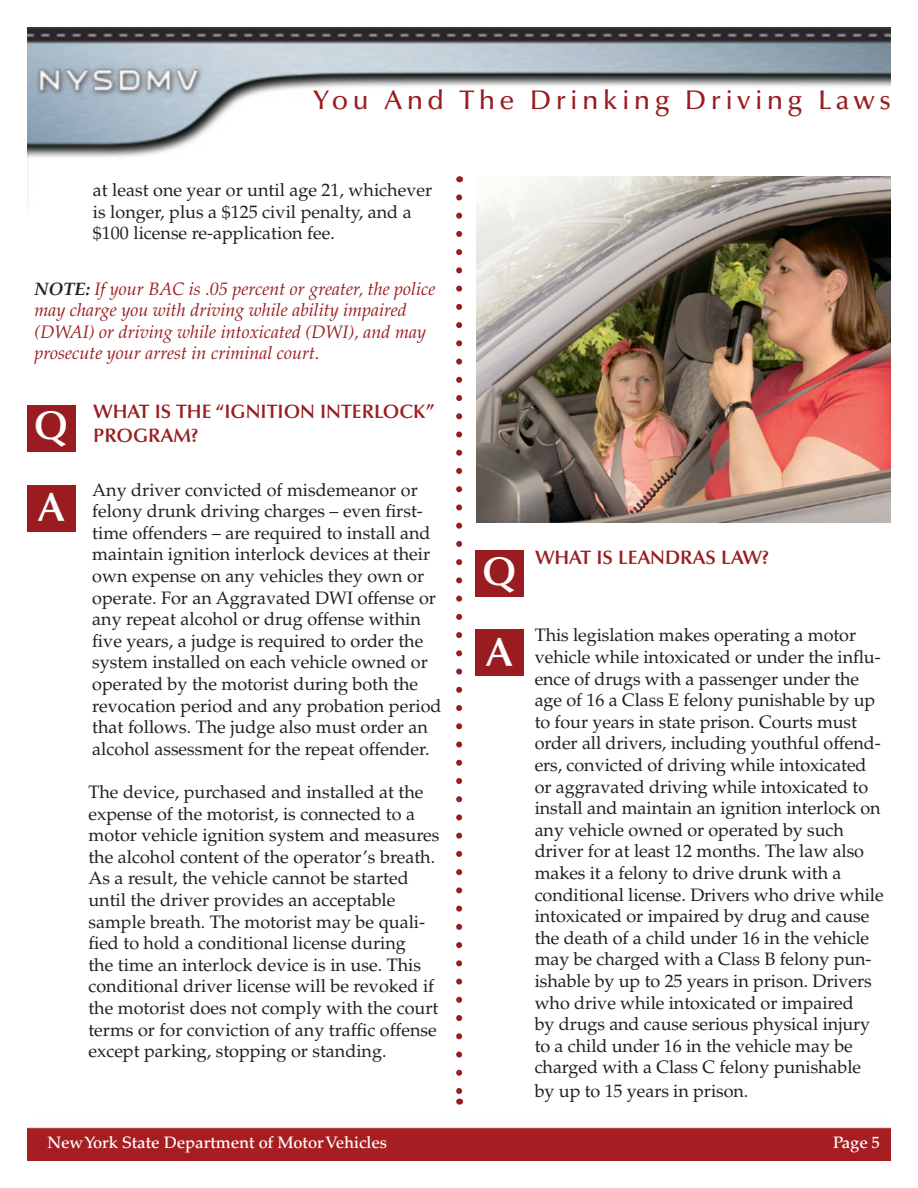
<style>
.page{position:relative;width:918px;height:1188px;background:#fff}
.page>*{position:absolute;margin:0;border:0;box-sizing:border-box;transform-origin:0 0}
.Headers{font:600 40.5px "Optima LT Std";color:#fff}
.t1{font:500 27px "Optima LT Std";letter-spacing:.16em;color:#991d20}
.Headers-2{font:600 19.5px/23.4px "Optima LT Std";color:#991d20}
.Headers-3{font:18px/21.6px "Palatino LT Std";color:#231f20}
.Body{font:18px/21.6px "Palatino LT Std";letter-spacing:-.005em;color:#231f20}
.Note_Text{font:italic 18px/21.6px "Palatino LT Std";color:#991d20}
.t2{font:500 16.5px "Palatino LT Std";letter-spacing:-.005em;color:#fff}
.s1{font-weight:700;color:#231f20}
</style>
<div class="page">
<img style="left:27px;top:27px;width:864px;height:1134px">
<svg style="left:456px;top:197px;width:6px;height:896px"></svg>
<div style="left:27px;top:405px;width:48px;height:46px;background:#991d20"></div>
<div style="left:27px;top:485px;width:48px;height:47px;background:#991d20"></div>
<div style="left:475px;top:630px;width:49px;height:46px;background:#991d20"></div>
<img style="left:476px;top:176px;width:415px;height:347px">
<div style="left:475px;top:550px;width:49px;height:47px;background:#991d20"></div>
<h2 class="t1" style="left:313px;top:85px;width:580px">You And The Drinking Driving Laws</h2>
<p class="Body" style="left:93px;top:180px;width:341px">at least one year or until age 21, whichever is longer, plus a $125 civil penalty, and a $100 license re-application fee.</p>
<p class="Note_Text" style="left:34px;top:278px;width:403px"><span class="s1">NOTE:</span> If your BAC is .05 percent or greater, the police may charge you with driving while ability impaired (DWAI) or driving while intoxicated (DWI), and may prosecute your arrest in criminal court.</p>
<p class="Headers-2" style="left:93px;top:400px;width:343px">WHAT IS THE “IGNITION INTERLOCK”<br>PROGRAM?</p>
<p class="Headers" style="left:34px;top:402px;width:36px">Q</p>
<p class="Headers" style="left:38px;top:484px;width:28px">A</p>
<p class="Headers-3" style="left:92px;top:479px;width:351px">Any driver convicted of misdemeanor or felony drunk driving charges – even first&shy;time offenders – are required to install and maintain ignition interlock devices at their own expense on any vehicles they own or operate. For an Aggravated DWI offense or any repeat alcohol or drug offense within five years, a judge is required to order the system installed on each vehicle owned or operated by the motorist during both the revocation period and any probation period that follows. The judge also must order an alcohol assessment for the repeat offender.</p>
<p class="Headers-3" style="left:88px;top:781px;width:352px">The device, purchased and installed at the expense of the motorist, is connected to a motor vehicle ignition system and measures the alcohol content of the operator’s breath.<br>As a result, the vehicle cannot be started until the driver provides an acceptable sample breath. The motorist may be quali&shy;fied to hold a conditional license during<br>the time an interlock device is in use. This conditional driver license will be revoked if the motorist does not comply with the court terms or for conviction of any traffic offense except parking, stopping or standing.</p>
<p class="Headers" style="left:482px;top:547px;width:36px">Q</p>
<p class="Headers" style="left:486px;top:628px;width:28px">A</p>
<p class="Headers-2" style="left:535px;top:546px;width:236px">WHAT IS LEANDRAS LAW?</p>
<p class="Body" style="left:535px;top:625px;width:350px">This legislation makes operating a motor vehicle while intoxicated or under the influ&shy;ence of drugs with a passenger under the age of 16 a Class E felony punishable by up to four years in state prison. Courts must order all drivers, including youthful offend&shy;ers, convicted of driving while intoxicated or aggravated driving while intoxicated to install and maintain an ignition interlock on any vehicle owned or operated by such driver for at least 12 months. The law also makes it a felony to drive drunk with a conditional license. Drivers who drive while intoxicated or impaired by drug and cause the death of a child under 16 in the vehicle may be charged with a Class B felony pun&shy;ishable by up to 25 years in prison. Drivers who drive while intoxicated or impaired<br>by drugs and cause serious physical injury to a child under 16 in the vehicle may be charged with a Class C felony punishable</p>
<p class="Body" style="left:535px;top:1080px;width:215px">by up to 15 years in prison.</p>
<p class="t2" style="left:48px;top:1133px;width:341px">New York State Department of Motor Vehicles</p>
<p class="t2" style="left:833px;top:1133px;width:49px">Page 5</p>
</div>
